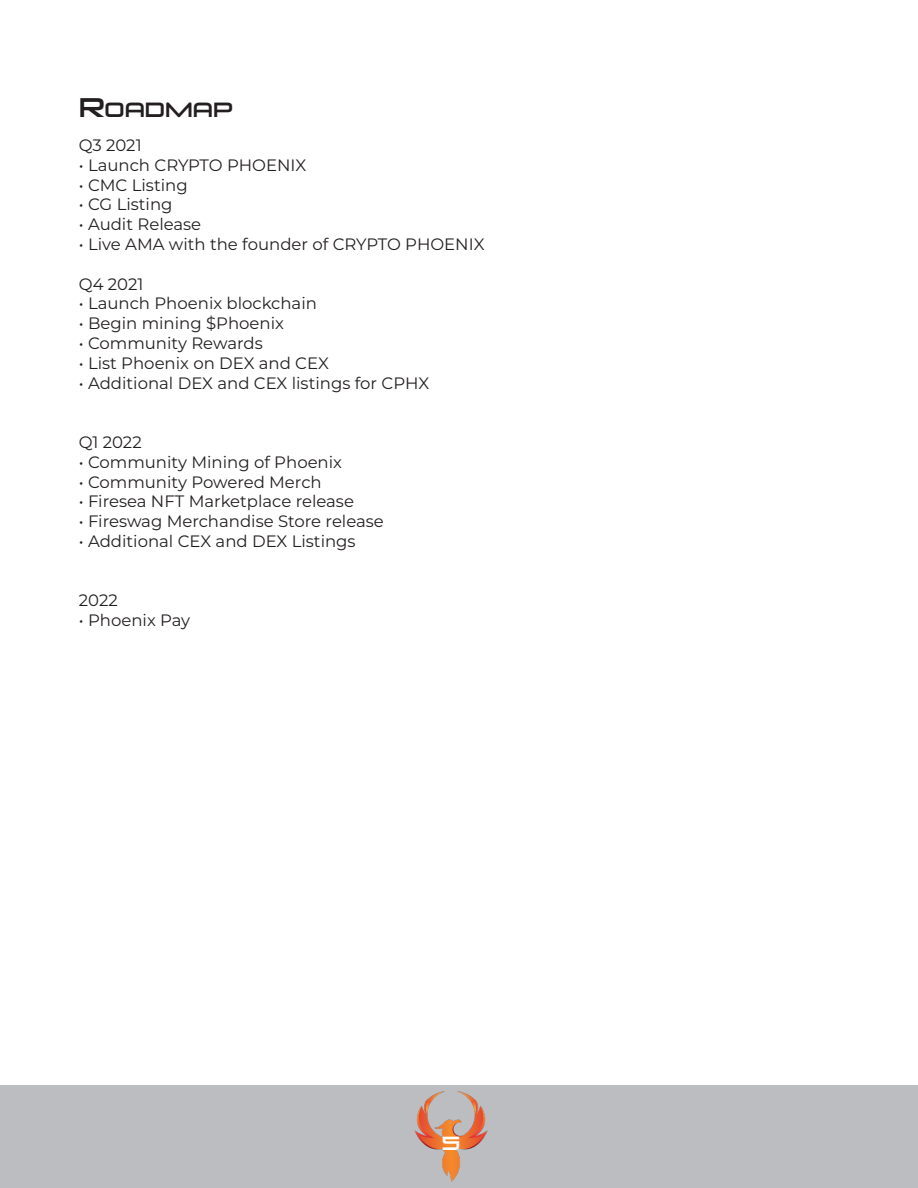
<style>
.page{position:relative;width:918px;height:1188px;background:#fff}
.page>*{position:absolute;margin:0;border:0;box-sizing:border-box;transform-origin:0 0}
.t1{font:19.5px "Venus Rising";color:#231f20}
.t2{font:18px "Venus Rising";color:#fff}
.t3{font:16.5px "Montserrat";color:#231f20}
.s1{font-size:25.5px}
</style>
<div class="page">
<div style="left:0;top:1085px;width:918px;height:103px;background:#bcbdc0"></div>
<img style="left:414px;top:1091px;width:74px;height:91px">
<p class="t1" style="left:79px;top:98px;width:155px"><span class="s1">R</span>OADMAP</p>
<p class="t3" style="left:79px;top:134px;width:64px">Q3 2021</p>
<p class="t3" style="left:79px;top:154px;width:229px">• Launch CRYPTO PHOENIX</p>
<p class="t3" style="left:79px;top:173px;width:110px">• CMC Listing</p>
<p class="t3" style="left:79px;top:193px;width:95px">• CG Listing</p>
<p class="t3" style="left:79px;top:213px;width:124px">• Audit Release</p>
<p class="t3" style="left:79px;top:233px;width:407px">• Live AMA with the founder of CRYPTO PHOENIX</p>
<p class="t3" style="left:79px;top:272px;width:66px">Q4 2021</p>
<p class="t3" style="left:79px;top:292px;width:240px">• Launch Phoenix blockchain</p>
<p class="t3" style="left:79px;top:312px;width:207px">• Begin mining $Phoenix</p>
<p class="t3" style="left:79px;top:332px;width:185px">• Community Rewards</p>
<p class="t3" style="left:79px;top:352px;width:252px">• List Phoenix on DEX and CEX</p>
<p class="t3" style="left:79px;top:371px;width:352px">• Additional DEX and CEX listings for CPHX</p>
<p class="t3" style="left:79px;top:431px;width:64px">Q1 2022</p>
<p class="t3" style="left:79px;top:451px;width:265px">• Community Mining of Phoenix</p>
<p class="t3" style="left:79px;top:470px;width:244px">• Community Powered Merch</p>
<p class="t3" style="left:79px;top:490px;width:277px">• Firesea NFT Marketplace release</p>
<p class="t3" style="left:79px;top:510px;width:307px">• Fireswag Merchandise Store release</p>
<p class="t3" style="left:79px;top:530px;width:278px">• Additional CEX and DEX Listings</p>
<p class="t3" style="left:79px;top:589px;width:40px">2022</p>
<p class="t3" style="left:79px;top:609px;width:113px">• Phoenix Pay</p>
<p class="t2" style="left:442px;top:1132px;width:20px">5</p>
</div>
